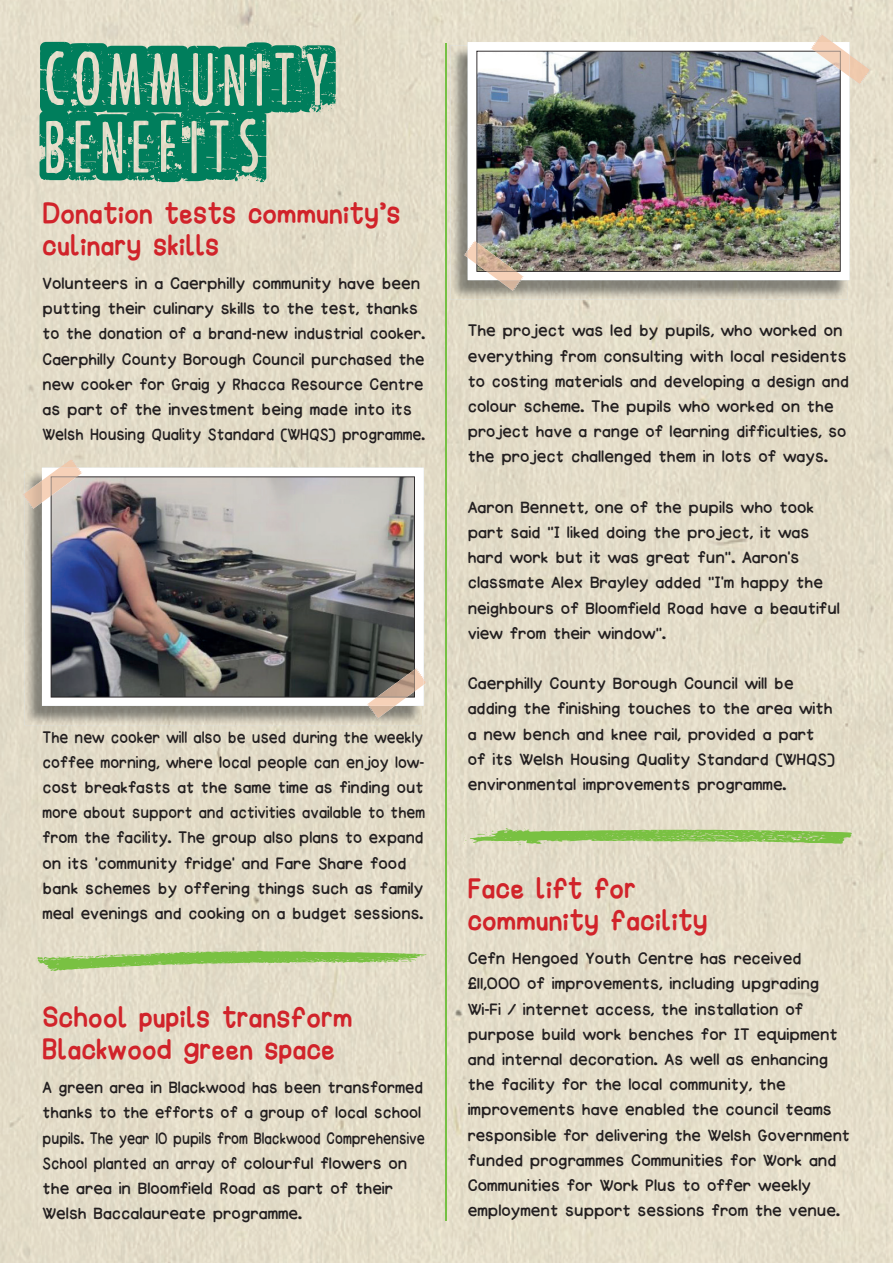
<style>
.page{position:relative;width:893px;height:1263px;background:#e3dcc8}
.page>*{position:absolute;margin:0;border:0;box-sizing:border-box;transform-origin:0 0}
.t1{font:72px/67.5px "Punk Rock Show";letter-spacing:.04em;color:#007e5c}
.t2{font:27px/32.4px "Happy Marker";color:#d1232a;scale:.96 1}
.t3{font:21px/25.2px "Happy Fun Marker Time";color:#231f20}
.t4{font:21px/25.2px "Happy Fun Marker Time";color:#231f20;scale:.92 1}
.t5{font:21px/25.2px "Happy Fun Marker Time";color:#231f20;scale:.96 1}
.s1{font-family:"Happy Marker";font-size:15px}
</style>
<div class="page">
<hr style="left:446px;top:43px;width:1px;height:1177px;background:#76c043">
<svg style="left:464px;top:828px;width:388px;height:17px;background:#a7cc7c"></svg>
<svg style="left:38px;top:951px;width:388px;height:20px;background:#aece85"></svg>
<img style="left:450px;top:45px;width:398px;height:255px">
<svg style="left:468px;top:42px;width:381px;height:238px"></svg>
<img style="left:476px;top:51px;width:365px;height:221px">
<img style="left:815px;top:34px;width:56px;height:51px">
<svg style="left:810px;top:42px;width:39px;height:35px"></svg>
<img style="left:815px;top:51px;width:25px;height:19px">
<img style="left:464px;top:250px;width:58px;height:41px">
<svg style="left:468px;top:240px;width:56px;height:40px"></svg>
<img style="left:477px;top:242px;width:39px;height:29px">
<img style="left:25px;top:509px;width:397px;height:216px">
<svg style="left:42px;top:468px;width:382px;height:238px"></svg>
<img style="left:51px;top:476px;width:364px;height:221px">
<img style="left:22px;top:458px;width:56px;height:40px">
<img style="left:25px;top:480px;width:17px;height:29px">
<svg style="left:42px;top:468px;width:41px;height:34px"></svg>
<img style="left:51px;top:477px;width:26px;height:19px">
<img style="left:368px;top:706px;width:27px;height:13px">
<svg style="left:367px;top:668px;width:60px;height:38px"></svg>
<img style="left:377px;top:669px;width:37px;height:28px">
<h1 class="t1" style="left:43px;top:41px;width:291px">COMMUNITY<br>BENEFITS</h1>
<p class="t2" style="left:43px;top:195px;width:375px">Donation tests community’s culinary skills</p>
<p class="t3" style="left:43px;top:271px;width:384px">Volunteers in a Caerphilly community have been putting their culinary skills to the test, thanks to the donation of a brand-new industrial cooker.<br>Caerphilly County Borough Council purchased the new cooker for Graig y Rhacca Resource Centre as part of the investment being made into its Welsh Housing Quality Standard (WHQS) programme.</p>
<p class="t4" style="left:43px;top:724px;width:417px">The new cooker will also be used during the weekly coffee morning, where local people can enjoy low&shy;cost breakfasts at the same time as finding out more about support and activities available to them from the facility. The group also plans to expand on its ‘community fridge’ and Fare Share food bank schemes by offering things such as family meal evenings and cooking on a budget sessions.</p>
<p class="t2" style="left:43px;top:1000px;width:324px">School pupils transform<br>Blackwood green space</p>
<p class="t5" style="left:43px;top:1075px;width:400px">A green area in Blackwood has been transformed thanks to the efforts of a group of local school pupils. The year 1O pupils from Blackwood Comprehensive School planted an array of colourful flowers on the area in Bloomfield Road as part of their Welsh Baccalaureate programme.</p>
<p class="t3" style="left:468px;top:318px;width:383px">The project was led by pupils, who worked on everything from consulting with local residents to costing materials and developing a design and colour scheme. The pupils who worked on the project have a range of learning difficulties, so the project challenged them in lots of ways.</p>
<p class="t3" style="left:468px;top:495px;width:374px">Aaron Bennett, one of the pupils who took part said “I liked doing the project, it was hard work but it was great fun”. Aaron’s classmate Alex Brayley added “I’m happy the neighbours of Bloomfield Road have a beautiful view from their window”.</p>
<p class="t3" style="left:468px;top:671px;width:368px">Caerphilly County Borough Council will be adding the finishing touches to the area with a new bench and knee rail, provided a part of its Welsh Housing Quality Standard (WHQS) environmental improvements programme.</p>
<p class="t2" style="left:468px;top:871px;width:252px">Face lift for community facility</p>
<p class="t3" style="left:468px;top:946px;width:384px">Cefn Hengoed Youth Centre has received <span class="s1">£</span>11,OOO of improvements, including upgrading Wi-Fi / internet access, the installation of purpose build work benches for IT equipment and internal decoration. As well as enhancing the facility for the local community, the improvements have enabled the council teams responsible for delivering the Welsh Government funded programmes Communities for Work and Communities for Work Plus to offer weekly employment support sessions from the venue.</p>
</div>
